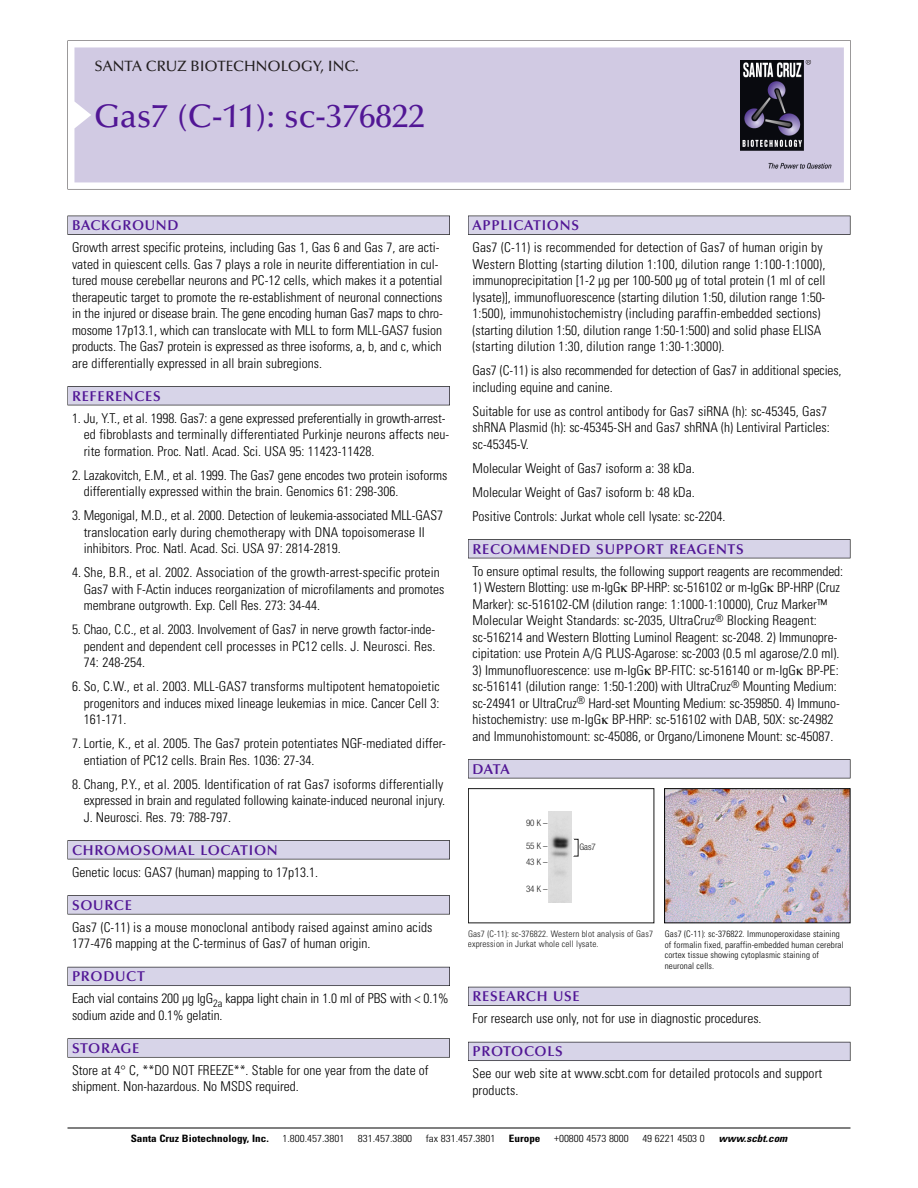
<style>
.page{position:relative;width:918px;height:1188px;background:#fff}
.page>*{position:absolute;margin:0;border:0;box-sizing:border-box;transform-origin:0 0}
.t1{font:500 33px "Optima";color:#511695}
.t2{font:500 15px "Optima";color:#231f20}
.t3{font:600 14.25px "Optima";letter-spacing:.05em;color:#511695}
.t4{font:300 condensed 13.5px/16.5px "Univers";color:#000}
.t5{font:300 condensed 10.2px "Univers";color:#000;scale:1.1 1}
.t6{font:700 condensed 10.2px "Univers";color:#000;scale:1.1 1}
.t7{font:italic 700 condensed 10.2px "Univers";color:#000;scale:1.1 1}
.t8{font:300 condensed 9px/10.5px "Univers";letter-spacing:.015em;color:#000}
.t9{font:300 condensed 9px/10.5px "Univers";letter-spacing:.015em;color:#191919}
.t10{font:300 condensed 9px/16.5px "Helvetica Neue";color:#191919}
</style>
<div class="page">
<svg style="left:68px;top:40px;width:783px;height:149px"></svg>
<div style="left:74px;top:47px;width:770px;height:135px;background:#d1cae3"></div>
<img style="left:741px;top:60px;width:90px;height:108px">
<div style="left:68px;top:216px;width:382px;height:19px;background:#535256"></div>
<div style="left:68px;top:216px;width:381px;height:18px;background:#d7d4e8"></div>
<div style="left:68px;top:386px;width:382px;height:19px;background:#515155"></div>
<div style="left:68px;top:387px;width:381px;height:18px;background:#d7d4e8"></div>
<div style="left:68px;top:840px;width:382px;height:19px;background:#545357"></div>
<div style="left:68px;top:841px;width:381px;height:18px;background:#d7d4e8"></div>
<div style="left:68px;top:895px;width:382px;height:19px;background:#575659"></div>
<div style="left:68px;top:896px;width:381px;height:18px;background:#d7d4e8"></div>
<div style="left:68px;top:967px;width:382px;height:19px;background:#595860"></div>
<div style="left:68px;top:967px;width:381px;height:18px;background:#d7d4e8"></div>
<svg style="left:68px;top:1038px;width:382px;height:20px"></svg>
<div style="left:68px;top:1039px;width:381px;height:18px;background:#d7d4e8"></div>
<div style="left:468px;top:216px;width:382px;height:19px;background:#535256"></div>
<div style="left:468px;top:216px;width:382px;height:18px;background:#d7d4e8"></div>
<div style="left:468px;top:539px;width:382px;height:19px;background:#515155"></div>
<div style="left:468px;top:540px;width:382px;height:18px;background:#d7d4e8"></div>
<div style="left:468px;top:759px;width:382px;height:19px;background:#545357"></div>
<div style="left:468px;top:760px;width:382px;height:18px;background:#d7d4e8"></div>
<div style="left:468px;top:987px;width:382px;height:19px;background:#535259"></div>
<div style="left:468px;top:987px;width:382px;height:18px;background:#d7d4e8"></div>
<div style="left:468px;top:1042px;width:382px;height:19px;background:#595860"></div>
<div style="left:468px;top:1042px;width:382px;height:18px;background:#d7d4e8"></div>
<hr style="left:68px;top:1128px;width:782px;height:1px;background:#000">
<div style="left:468px;top:788px;width:186px;height:135px;border:1px solid #191919"></div>
<img style="left:549px;top:811px;width:23px;height:91px">
<img style="left:666px;top:790px;width:182px;height:131px">
<div style="left:664px;top:788px;width:186px;height:135px;border:1px solid #000"></div>
<p class="t2" style="left:94px;top:60px;width:266px">SANTA CRUZ BIOTECHNOLOGY, INC.</p>
<p class="t1" style="left:94px;top:102px;width:332px">Gas7 (C-11): sc-376822</p>
<p class="t3" style="left:72px;top:219px;width:108px">BACKGROUND</p>
<p class="t4" style="left:72px;top:240px;width:372px">Growth arrest specific proteins, including Gas 1, Gas 6 and Gas 7, are acti&shy;vated in quiescent cells. Gas 7 plays a role in neurite differentiation in cul&shy;tured mouse cerebellar neurons and PC-12 cells, which makes it a potential therapeutic target to promote the re-establishment of neuronal connections in the injured or disease brain. The gene encoding human Gas7 maps to chro&shy;mosome 17p13.1, which can translocate with MLL to form MLL-GAS7 fusion products. The Gas7 protein is expressed as three isoforms, a, b, and c, which are differentially expressed in all brain subregions.</p>
<p class="t3" style="left:72px;top:390px;width:90px">REFERENCES</p>
<p class="t4" style="left:84px;top:411px;width:367px;text-indent:-12px">1. Ju, Y.T., et al. 1998. Gas7: a gene expressed preferentially in growth-arrest&shy;ed fibroblasts and terminally differentiated Purkinje neurons affects neu&shy;rite formation. Proc. Natl. Acad. Sci. USA 95: 11423-11428.</p>
<p class="t4" style="left:84px;top:468px;width:365px;text-indent:-12px">2. Lazakovitch, E.M., et al. 1999. The Gas7 gene encodes two protein isoforms differentially expressed within the brain. Genomics 61: 298-306.</p>
<p class="t4" style="left:84px;top:508px;width:361px;text-indent:-12px">3. Megonigal, M.D., et al. 2000. Detection of leukemia-associated MLL-GAS7 translocation early during chemotherapy with DNA topoisomerase II inhibitors. Proc. Natl. Acad. Sci. USA 97: 2814-2819.</p>
<p class="t4" style="left:84px;top:565px;width:362px;text-indent:-12px">4. She, B.R., et al. 2002. Association of the growth-arrest-specific protein<br>Gas7 with F-Actin induces reorganization of microfilaments and promotes membrane outgrowth. Exp. Cell Res. 273: 34-44.</p>
<p class="t4" style="left:84px;top:622px;width:353px;text-align:justify;text-indent:-12px">5. Chao, C.C., et al. 2003. Involvement of Gas7 in nerve growth factor-inde&shy;pendent and dependent cell processes in PC12 cells. J. Neurosci. Res.<br>74: 248-254.</p>
<p class="t4" style="left:84px;top:679px;width:358px;text-align:justify;text-indent:-12px">6. So, C.W., et al. 2003. MLL-GAS7 transforms multipotent hematopoietic progenitors and induces mixed lineage leukemias in mice. Cancer Cell 3:<br>161-171.</p>
<p class="t4" style="left:84px;top:736px;width:364px;text-indent:-12px">7. Lortie, K., et al. 2005. The Gas7 protein potentiates NGF-mediated differ&shy;entiation of PC12 cells. Brain Res. 1036: 27-34.</p>
<p class="t4" style="left:84px;top:777px;width:363px;text-indent:-12px">8. Chang, P.Y., et al. 2005. Identification of rat Gas7 isoforms differentially expressed in brain and regulated following kainate-induced neuronal injury.<br>J. Neurosci. Res. 79: 788-797.</p>
<p class="t3" style="left:72px;top:844px;width:207px">CHROMOSOMAL LOCATION</p>
<p class="t4" style="left:72px;top:865px;width:248px">Genetic locus: GAS7 (human) mapping to 17p13.1.</p>
<p class="t3" style="left:72px;top:899px;width:61px">SOURCE</p>
<p class="t4" style="left:72px;top:920px;width:362px">Gas7 (C-11) is a mouse monoclonal antibody raised against amino acids<br>177-476 mapping at the C-terminus of Gas7 of human origin.</p>
<p class="t3" style="left:72px;top:970px;width:74px">PRODUCT</p>
<p class="t4" style="left:72px;top:992px;width:378px">Each vial contains 200 µg IgG<sub>2a</sub> kappa light chain in 1.0 ml of PBS with &lt; 0.1% sodium azide and 0.1% gelatin.</p>
<p class="t3" style="left:72px;top:1042px;width:69px">STORAGE</p>
<p class="t4" style="left:72px;top:1063px;width:358px">Store at 4° C, **DO NOT FREEZE**. Stable for one year from the date of shipment. Non-hazardous. No MSDS required.</p>
<p class="t3" style="left:473px;top:219px;width:108px">APPLICATIONS</p>
<p class="t4" style="left:473px;top:240px;width:354px">Gas7 (C-11) is recommended for detection of Gas7 of human origin by Western Blotting (starting dilution 1:100, dilution range 1:100-1:1000), immunoprecipitation [1-2 µg per 100-500 µg of total protein (1 ml of cell lysate)], immunofluorescence (starting dilution 1:50, dilution range 1:50- 1:500), immunohistochemistry (including paraffin-embedded sections) (starting dilution 1:50, dilution range 1:50-1:500) and solid phase ELISA (starting dilution 1:30, dilution range 1:30-1:3000).</p>
<p class="t4" style="left:473px;top:363px;width:371px">Gas7 (C-11) is also recommended for detection of Gas7 in additional species, including equine and canine.</p>
<p class="t4" style="left:473px;top:404px;width:359px">Suitable for use as control antibody for Gas7 siRNA (h): sc-45345, Gas7 shRNA Plasmid (h): sc-45345-SH and Gas7 shRNA (h) Lentiviral Particles: sc-45345-V.</p>
<p class="t4" style="left:473px;top:461px;width:224px">Molecular Weight of Gas7 isoform a: 38 kDa.</p>
<p class="t4" style="left:473px;top:485px;width:224px">Molecular Weight of Gas7 isoform b: 48 kDa.</p>
<p class="t4" style="left:473px;top:509px;width:254px">Positive Controls: Jurkat whole cell lysate: sc-2204.</p>
<p class="t3" style="left:473px;top:543px;width:273px">RECOMMENDED SUPPORT REAGENTS</p>
<p class="t4" style="left:473px;top:564px;width:372px">To ensure optimal results, the following support reagents are recommended:</p>
<p class="t4" style="left:473px;top:580px;width:369px">1) Western Blotting: use m-IgG BP-HRP: sc-516102 or m-IgG BP-HRP (Cruz Marker): sc-516102-CM (dilution range: 1:1000-1:10000), Cruz Marker™ Molecular Weight Standards: sc-2035, UltraCruz<sup>®</sup> Blocking Reagent: sc-516214 and Western Blotting Luminol Reagent: sc-2048. 2) Immunopre&shy;cipitation: use Protein A/G PLUS-Agarose: sc-2003 (0.5 ml agarose/2.0 ml).</p>
<p class="t4" style="left:473px;top:663px;width:369px">3) Immunofluorescence: use m-IgG BP-FITC: sc-516140 or m-IgG BP-PE: sc-516141 (dilution range: 1:50-1:200) with UltraCruz<sup>®</sup> Mounting Medium: sc-24941 or UltraCruz<sup>®</sup> Hard-set Mounting Medium: sc-359850. 4) Immuno&shy;histochemistry: use m-IgG BP-HRP: sc-516102 with DAB, 50X: sc-24982 and Immunohistomount: sc-45086, or Organo/Limonene Mount: sc-45087.</p>
<p class="t3" style="left:473px;top:763px;width:39px">DATA</p>
<p class="t10" style="left:526px;top:816px;width:23px">90K–</p>
<p class="t10" style="left:526px;top:838px;width:23px">55K–<br>43K–</p>
<p class="t10" style="left:526px;top:882px;width:23px">34K–</p>
<p class="t10" style="left:579px;top:839px;width:18px">Gas7</p>
<p class="t9" style="left:468px;top:929px;width:187px">Gas7 (C-11): sc-376822. Western blot analysis of Gas7 expression in Jurkat whole cell lysate.</p>
<p class="t8" style="left:665px;top:930px;width:180px">Gas7 (C-11): sc-376822. Immunoperoxidase staining of formalin fixed, paraffin-embedded human cerebral cortex tissue showing cytoplasmic staining of neuronal cells.</p>
<p class="t3" style="left:473px;top:990px;width:109px">RESEARCH USE</p>
<p class="t4" style="left:473px;top:1012px;width:291px">For research use only, not for use in diagnostic procedures.</p>
<p class="t3" style="left:473px;top:1045px;width:92px">PROTOCOLS</p>
<p class="t4" style="left:473px;top:1067px;width:351px">See our web site at www.scbt.com for detailed protocols and support products.</p>
<p class="t6" style="left:131px;top:1135px;width:127px">Santa Cruz Biotechnology, Inc.</p>
<p class="t5" style="left:282px;top:1135px;width:58px">1.800.457.3801</p>
<p class="t5" style="left:358px;top:1135px;width:51px">831.457.3800</p>
<p class="t5" style="left:426px;top:1135px;width:65px">fax 831.457.3801</p>
<p class="t6" style="left:509px;top:1135px;width:30px">Europe</p>
<p class="t5" style="left:554px;top:1135px;width:69px">+00800 4573 8000</p>
<p class="t5" style="left:642px;top:1135px;width:58px">49 6221 4503 0</p>
<p class="t7" style="left:719px;top:1135px;width:66px">www.scbt.com</p>
</div>
